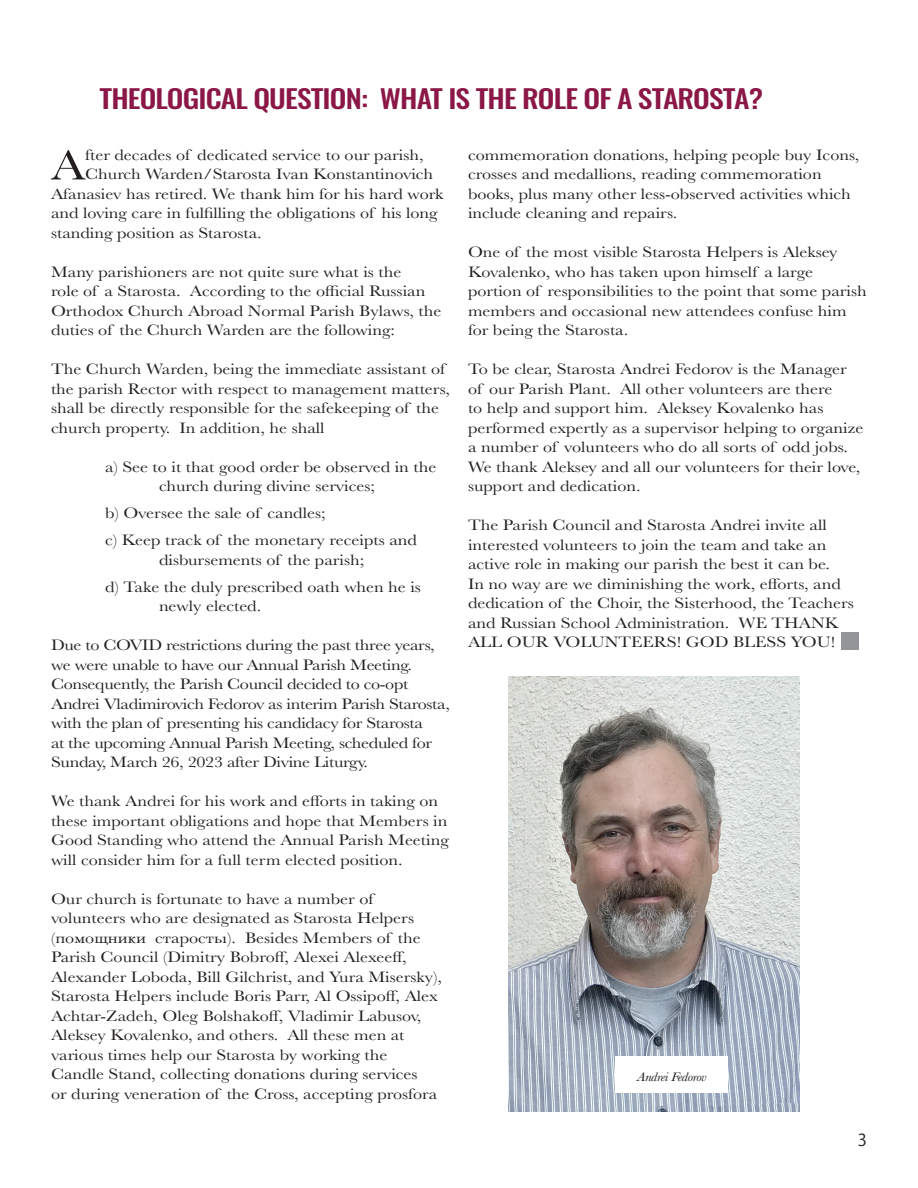
<style>
.page{position:relative;width:918px;height:1188px;background:#fff}
.page>*{position:absolute;margin:0;border:0;box-sizing:border-box;transform-origin:0 0}
.Quotation{font:43.65px "Baskerville";color:#231f20;scale:1.16 1}
.articalTItle{font:500 25.65px "Oswald";letter-spacing:-.03em;color:#8a1746;scale:1.16 1}
.t1{font:16.5px "Koz Go Pr 6 N";color:#231f20}
.Quotation-2{font:15.6px/19.5px "Baskerville";color:#231f20;scale:1.16 1}
.Quotation-3{font:italic 12.9px "Baskerville";letter-spacing:-.03em;color:#231f20;scale:1.16 1}
</style>
<div class="page">
<div style="left:841px;top:632px;width:17px;height:17px;background:#939598"></div>
<img style="left:509px;top:676px;width:290px;height:435px">
<div style="left:616px;top:1057px;width:112px;height:36px;background:#fff"></div>
<p class="articalTItle" style="left:100px;top:85px;width:574px">THEOLOGICAL QUESTION: WHAT IS THE ROLE OF A STAROSTA?</p>
<p class="Quotation" style="left:51px;top:137px;width:31px">A</p>
<p class="Quotation-2" style="left:85px;top:145px;width:293px">fter decades of dedicated service to our parish,</p>
<p class="Quotation-2" style="left:85px;top:165px;width:301px">Church Warden/Starosta Ivan Konstantinovich</p>
<p class="Quotation-2" style="left:51px;top:184px;width:340px">Afanasiev has retired. We thank him for his hard work</p>
<p class="Quotation-2" style="left:51px;top:204px;width:335px">and loving care in fulfilling the obligations of his long</p>
<p class="Quotation-2" style="left:51px;top:223px;width:183px">standing position as Starosta.</p>
<p class="Quotation-2" style="left:51px;top:262px;width:338px">Many parishioners are not quite sure what is the<br>role of a Starosta. According to the official Russian Orthodox Church Abroad Normal Parish Bylaws, the duties of the Church Warden are the following:</p>
<p class="Quotation-2" style="left:51px;top:360px;width:345px">The Church Warden, being the immediate assistant of the parish Rector with respect to management matters, shall be directly responsible for the safekeeping of the church property. In addition, he shall</p>
<p class="Quotation-2" style="left:105px;top:457px;width:287px;text-align:center">a) See to it that good order be observed in the church during divine services;</p>
<p class="Quotation-2" style="left:105px;top:504px;width:192px">b) Oversee the sale of candles;</p>
<p class="Quotation-2" style="left:105px;top:531px;width:270px;text-align:center">c) Keep track of the monetary receipts and disbursements of the parish;</p>
<p class="Quotation-2" style="left:159px;top:577px;width:227px;text-indent:-54px">d) Take the duly prescribed oath when he is newly elected.</p>
<p class="Quotation-2" style="left:51px;top:636px;width:345px">Due to COVID restrictions during the past three years, we were unable to have our Annual Parish Meeting.<br>Consequently, the Parish Council decided to co-opt Andrei Vladimirovich Fedorov as interim Parish Starosta, with the plan of presenting his candidacy for Starosta<br>at the upcoming Annual Parish Meeting, scheduled for Sunday, March 26, 2023 after Divine Liturgy.</p>
<p class="Quotation-2" style="left:51px;top:792px;width:344px">We thank Andrei for his work and efforts in taking on these important obligations and hope that Members in Good Standing who attend the Annual Parish Meeting will consider him for a full term elected position.</p>
<p class="Quotation-2" style="left:51px;top:889px;width:339px">Our church is fortunate to have a number of volunteers who are designated as Starosta Helpers (помощники старосты). Besides Members of the Parish Council (Dimitry Bobroff, Alexei Alexeeff, Alexander Loboda, Bill Gilchrist, and Yura Misersky), Starosta Helpers include Boris Parr, Al Ossipoff, Alex Achtar-Zadeh, Oleg Bolshakoff, Vladimir Labusov, Aleksey Kovalenko, and others. All these men at various times help our Starosta by working the Candle Stand, collecting donations during services<br>or during veneration of the Cross, accepting prosfora</p>
<p class="Quotation-2" style="left:468px;top:145px;width:339px">commemoration donations, helping people buy Icons, crosses and medallions, reading commemoration books, plus many other less-observed activities which include cleaning and repairs.</p>
<p class="Quotation-2" style="left:468px;top:243px;width:345px">One of the most visible Starosta Helpers is Aleksey Kovalenko, who has taken upon himself a large portion of responsibilities to the point that some parish members and occasional new attendees confuse him for being the Starosta.</p>
<p class="Quotation-2" style="left:468px;top:360px;width:342px">To be clear, Starosta Andrei Fedorov is the Manager of our Parish Plant. All other volunteers are there<br>to help and support him. Aleksey Kovalenko has performed expertly as a supervisor helping to organize a number of volunteers who do all sorts of odd jobs.<br>We thank Aleksey and all our volunteers for their love, support and dedication.</p>
<p class="Quotation-2" style="left:468px;top:516px;width:334px">The Parish Council and Starosta Andrei invite all interested volunteers to join the team and take an active role in making our parish the best it can be.<br>In no way are we diminishing the work, efforts, and dedication of the Choir, the Sisterhood, the Teachers and Russian School Administration. WE THANK ALL OUR VOLUNTEERS! GOD BLESS YOU!</p>
<p class="Quotation-3" style="left:637px;top:1068px;width:61px">Andrei Fedorov</p>
<p class="t1" style="left:858px;top:1131px;width:11px">3</p>
</div>
